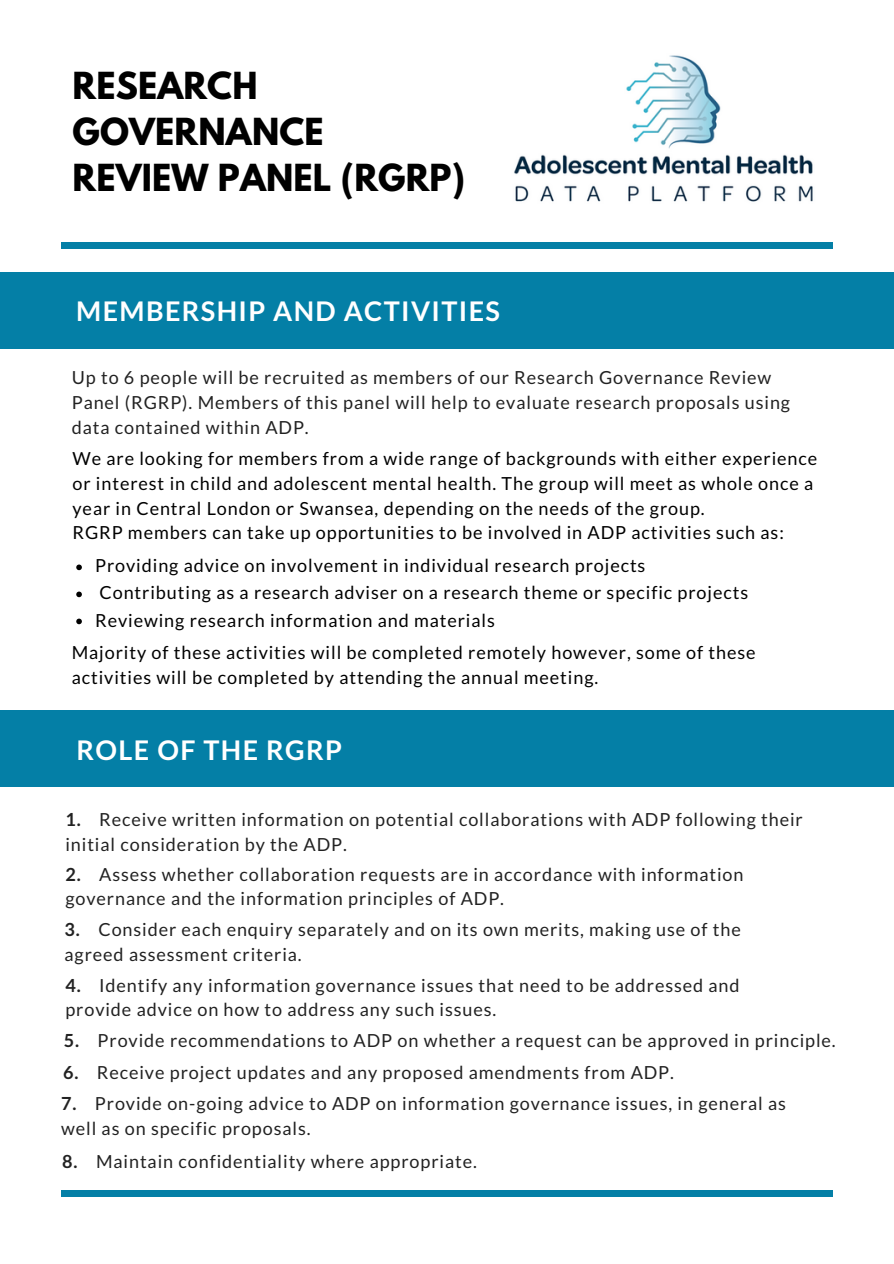
<style>
.page{position:relative;width:894px;height:1264px;background:#fff}
.page>*{position:absolute;margin:0;border:0;box-sizing:border-box;transform-origin:0 0}
.t1{font:700 33px/46.2px "League Spartan";letter-spacing:.005em;color:#000}
.t2{font:700 27px "Lato";letter-spacing:.05em;color:#fff}
.t3{font:18px/24.8px "Lato";letter-spacing:.05em;color:#222}
.t4{font:18px/24.8px "Lato";letter-spacing:.05em;color:#000}
.s1{font-weight:700}
</style>
<div class="page">
<img style="left:514px;top:55px;width:299px;height:147px">
<div style="left:61px;top:242px;width:772px;height:7px;background:#047fa6"></div>
<div style="left:0;top:710px;width:893px;height:77px;background:#047fa6"></div>
<div style="left:0;top:272px;width:893px;height:76px;background:#047fa6"></div>
<svg style="left:76px;top:564px;width:6px;height:6px"></svg>
<svg style="left:76px;top:591px;width:6px;height:6px"></svg>
<svg style="left:76px;top:618px;width:6px;height:6px"></svg>
<div style="left:61px;top:1190px;width:772px;height:6px;background:#047fa6"></div>
<h1 class="t1" style="left:72px;top:67px;width:394px">RESEARCH<br>GOVERNANCE<br>REVIEW PANEL (RGRP)</h1>
<h2 class="t2" style="left:76px;top:294px;width:425px">MEMBERSHIP AND ACTIVITIES</h2>
<p class="t3" style="left:72px;top:365px;width:719px">Up to 6 people will be recruited as members of our Research Governance Review<br>Panel (RGRP). Members of this panel will help to evaluate research proposals using data contained within ADP.</p>
<p class="t4" style="left:72px;top:446px;width:746px">We are looking for members from a wide range of backgrounds with either experience or interest in child and adolescent mental health. The group will meet as whole once a year in Central London or Swansea, depending on the needs of the group.<br>RGRP members can take up opportunities to be involved in ADP activities such as:</p>
<p class="t4" style="left:95px;top:552px;width:654px;line-height:27px">Providing advice on involvement in individual research projects<br>Contributing as a research adviser on a research theme or specific projects<br>Reviewing research information and materials</p>
<p class="t4" style="left:72px;top:639px;width:685px">Majority of these activities will be completed remotely however, some of these activities will be completed by attending the annual meeting.</p>
<h2 class="t2" style="left:77px;top:732px;width:267px">ROLE OF THE RGRP</h2>
<p class="t3" style="left:65px;top:807px;width:738px"><span class="s1">1.</span> Receive written information on potential collaborations with ADP following their initial consideration by the ADP.</p>
<p class="t3" style="left:65px;top:861px;width:679px"><span class="s1">2.</span> Assess whether collaboration requests are in accordance with information governance and the information principles of ADP.</p>
<p class="t3" style="left:65px;top:916px;width:677px"><span class="s1">3.</span> Consider each enquiry separately and on its own merits, making use of the agreed assessment criteria.</p>
<p class="t3" style="left:65px;top:972px;width:675px"><span class="s1">4.</span> Identify any information governance issues that need to be addressed and provide advice on how to address any such issues.</p>
<p class="t3" style="left:64px;top:1027px;width:773px"><span class="s1">5.</span> Provide recommendations to ADP on whether a request can be approved in principle.</p>
<p class="t3" style="left:63px;top:1059px;width:612px"><span class="s1">6.</span> Receive project updates and any proposed amendments from ADP.</p>
<p class="t3" style="left:61px;top:1091px;width:726px"><span class="s1">7.</span> Provide on-going advice to ADP on information governance issues, in general as well as on specific proposals.</p>
<p class="t3" style="left:62px;top:1148px;width:416px"><span class="s1">8.</span> Maintain confidentiality where appropriate.</p>
</div>
